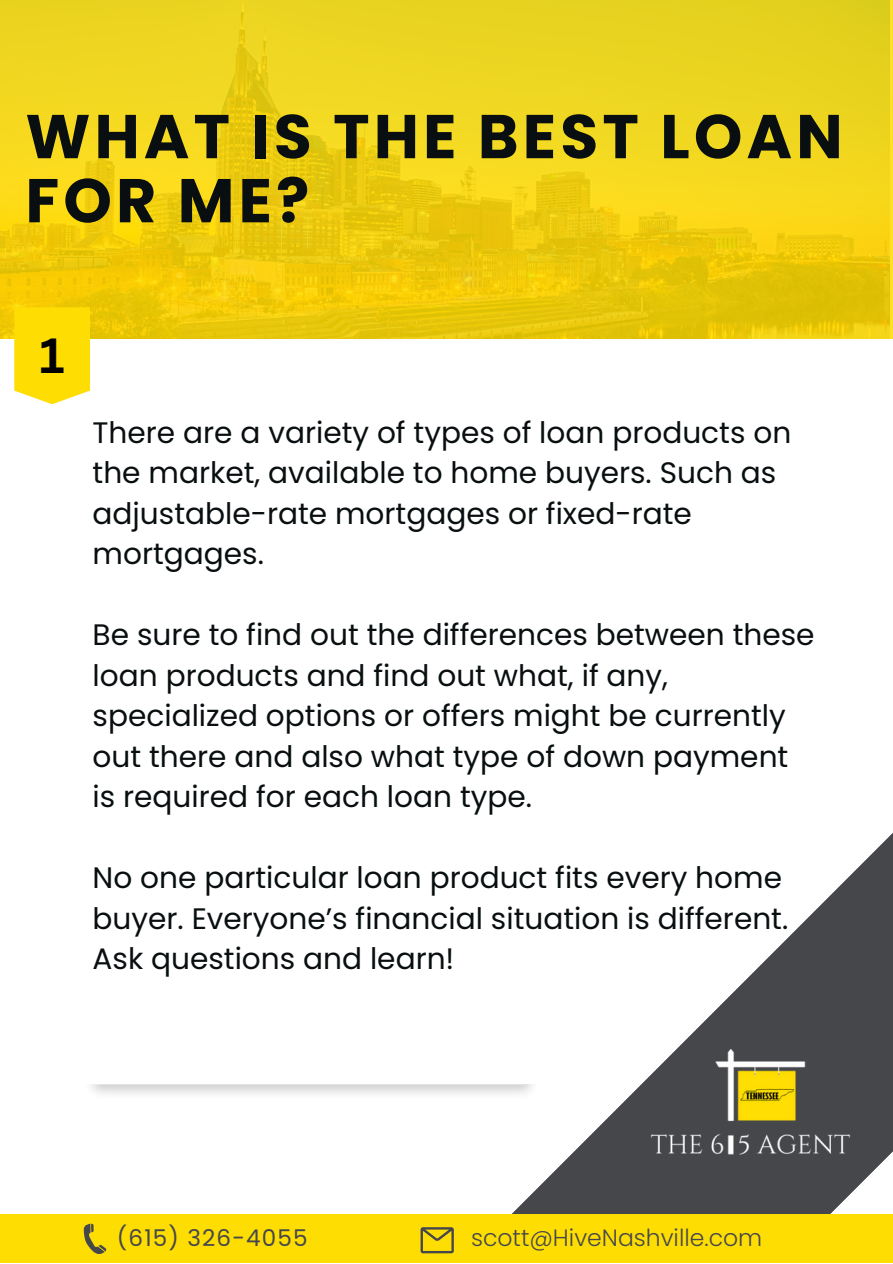
<style>
.page{position:relative;width:893px;height:1264px;background:#fff}
.page>*{position:absolute;margin:0;border:0;box-sizing:border-box;transform-origin:0 0}
.t1{font:700 61.8px/64.1px "Poppins";letter-spacing:.065em;color:#090f10}
.t2{font:700 48px "Canva Sans";color:#000}
.t3{font:29.55px/40.5px "Poppins";color:#090f10}
.t4{font:300 23.55px "Poppins";color:#46474b}
.t5{font:23.1px "Poppins";letter-spacing:.05em;color:#46474b}
</style>
<div class="page">
<svg style="left:512px;top:834px;width:380px;height:380px"></svg>
<svg style="left:0;top:0;width:892px;height:339px;background:#eed016"></svg>
<div style="left:0;top:1214px;width:892px;height:48px;background:#fedd03"></div>
<svg style="left:84px;top:1223px;width:22px;height:31px"></svg>
<svg style="left:420px;top:1227px;width:34px;height:25px"></svg>
<svg style="left:14px;top:307px;width:76px;height:97px;background:#fedf14"></svg>
<img style="left:608px;top:975px;width:284px;height:239px">
<p class="t1" style="left:25px;top:104px;width:818px">WHAT IS THE BEST LOAN<br>FOR ME?</p>
<p class="t2" style="left:40px;top:322px;width:27px">1</p>
<p class="t3" style="left:93px;top:412px;width:700px">There are a variety of types of loan products on the market, available to home buyers. Such as adjustable-rate mortgages or fixed-rate mortgages.</p>
<p class="t3" style="left:93px;top:615px;width:723px">Be sure to find out the differences between these loan products and find out what, if any, specialized options or offers might be currently out there and also what type of down payment is required for each loan type.</p>
<p class="t3" style="left:93px;top:857px;width:697px">No one particular loan product fits every home buyer. Everyone’s financial situation is different.</p>
<p class="t3" style="left:93px;top:938px;width:363px">Ask questions and learn!</p>
<p class="t5" style="left:117px;top:1221px;width:192px">(615) 326-4055</p>
<p class="t4" style="left:471px;top:1221px;width:293px">scott@HiveNashville.com</p>
</div>
